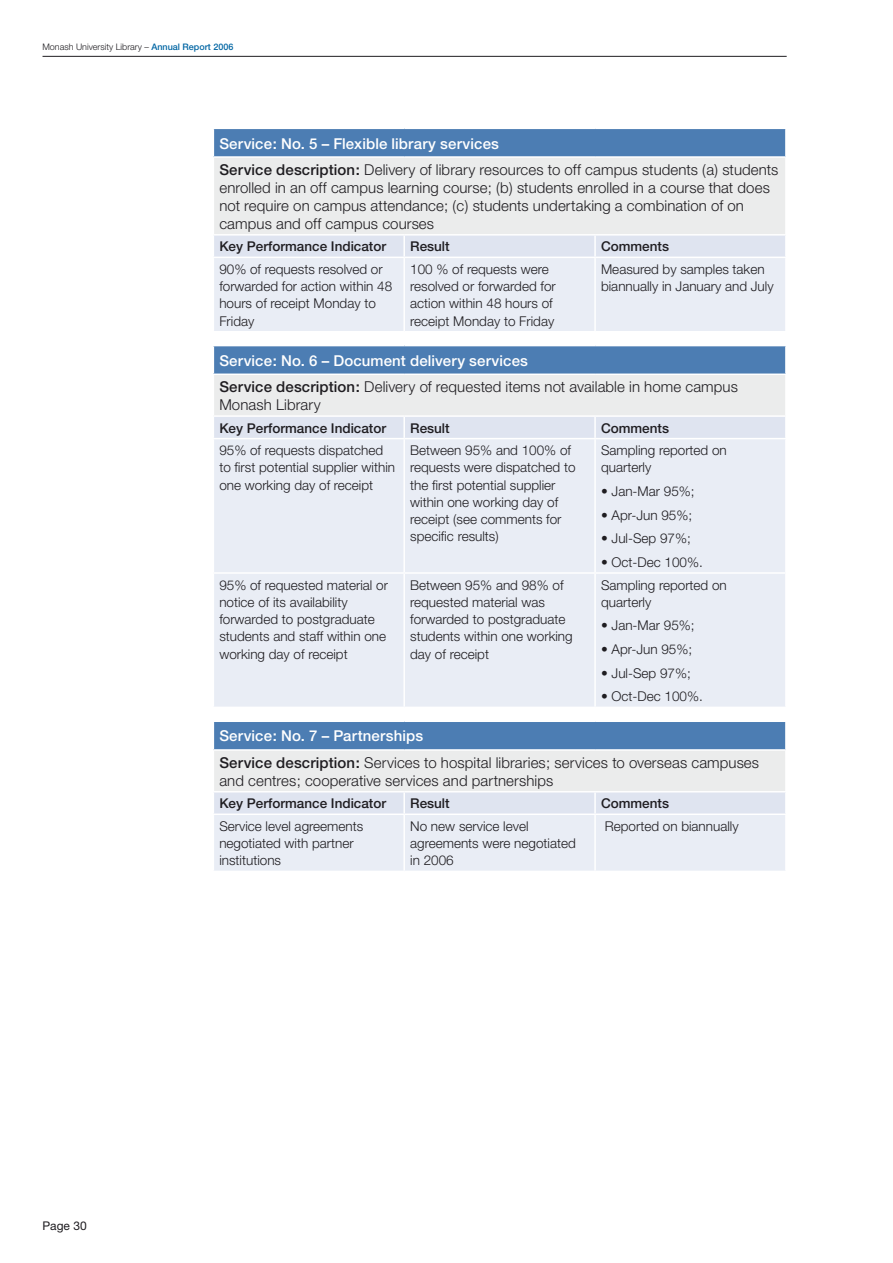
<style>
.page{position:relative;width:893px;height:1263px;background:#fff}
.page>*{position:absolute;margin:0;border:0;box-sizing:border-box;transform-origin:0 0}
.t1{font:300 15px/26.2px "Helvetica Neue";letter-spacing:.005em;color:#1f1d21}
.t2{font:300 13.5px/17.2px "Helvetica Neue";color:#1f1d21}
.t3{font:500 13.5px "Helvetica Neue";color:#1f1d21}
.t4{font:12px "Helvetica Neue";color:#1f1d21}
.t5{font:300 9px "Helvetica Neue";color:#1f1d21}
.s1{font-weight:500;color:#0065a3}
.s2{font-weight:500;color:#fff}
.s3{font-weight:500}
</style>
<div class="page">
<hr style="left:43px;top:56px;width:744px;height:1px;background:#1f1d21">
<div style="left:213px;top:128px;width:573px;height:29px;background:#4c7db3"></div>
<div style="left:213px;top:157px;width:573px;height:78px;background:#ebecec"></div>
<svg style="left:213px;top:129px;width:1px;height:27px"></svg>
<hr style="left:785px;top:129px;width:2px;height:27px;background:#fff">
<hr style="left:213px;top:156px;width:191px;height:2px;background:#fff">
<hr style="left:213px;top:158px;width:1px;height:76px;background:#fff">
<hr style="left:404px;top:156px;width:191px;height:2px;background:#fff">
<hr style="left:595px;top:156px;width:192px;height:2px;background:#fff">
<hr style="left:785px;top:158px;width:2px;height:76px;background:#fff">
<hr style="left:213px;top:234px;width:191px;height:2px;background:#fff">
<svg style="left:214px;top:235px;width:571px;height:96px;background:#e6ebf3"></svg>
<hr style="left:404px;top:234px;width:191px;height:2px;background:#fff">
<hr style="left:403px;top:236px;width:2px;height:21px;background:#fff">
<hr style="left:595px;top:234px;width:192px;height:2px;background:#fff">
<hr style="left:594px;top:236px;width:2px;height:21px;background:#fff">
<hr style="left:213px;top:257px;width:191px;height:1px;background:#fff">
<hr style="left:404px;top:257px;width:191px;height:1px;background:#fff">
<hr style="left:403px;top:258px;width:2px;height:73px;background:#fff">
<hr style="left:595px;top:257px;width:192px;height:1px;background:#fff">
<hr style="left:594px;top:258px;width:2px;height:73px;background:#fff">
<hr style="left:213px;top:128px;width:191px;height:1px;background:#fff">
<hr style="left:404px;top:128px;width:191px;height:1px;background:#fff">
<hr style="left:595px;top:128px;width:192px;height:1px;background:#fff">
<div style="left:213px;top:346px;width:573px;height:28px;background:#4c7db3"></div>
<div style="left:213px;top:374px;width:573px;height:42px;background:#ebecec"></div>
<div style="left:214px;top:439px;width:571px;height:268px;background:#e9edf5"></div>
<svg style="left:213px;top:346px;width:1px;height:27px"></svg>
<hr style="left:785px;top:346px;width:2px;height:27px;background:#fff">
<hr style="left:213px;top:373px;width:191px;height:2px;background:#fff">
<hr style="left:213px;top:375px;width:1px;height:40px;background:#fff">
<hr style="left:404px;top:373px;width:191px;height:2px;background:#fff">
<hr style="left:595px;top:373px;width:192px;height:2px;background:#fff">
<hr style="left:785px;top:375px;width:2px;height:40px;background:#fff">
<hr style="left:213px;top:415px;width:191px;height:2px;background:#fff">
<div style="left:214px;top:417px;width:571px;height:21px;background:#dfe4f0"></div>
<hr style="left:404px;top:415px;width:191px;height:2px;background:#fff">
<hr style="left:403px;top:417px;width:2px;height:21px;background:#fff">
<hr style="left:595px;top:415px;width:192px;height:2px;background:#fff">
<hr style="left:594px;top:417px;width:2px;height:21px;background:#fff">
<hr style="left:403px;top:439px;width:2px;height:133px;background:#fff">
<hr style="left:594px;top:439px;width:2px;height:133px;background:#fff">
<hr style="left:213px;top:572px;width:191px;height:2px;background:#fff">
<hr style="left:404px;top:572px;width:191px;height:2px;background:#fff">
<hr style="left:403px;top:574px;width:2px;height:133px;background:#fff">
<hr style="left:595px;top:572px;width:192px;height:2px;background:#fff">
<hr style="left:594px;top:574px;width:2px;height:133px;background:#fff">
<div style="left:213px;top:721px;width:573px;height:29px;background:#4c7db3"></div>
<div style="left:213px;top:750px;width:573px;height:42px;background:#ebecec"></div>
<svg style="left:213px;top:722px;width:1px;height:27px"></svg>
<hr style="left:785px;top:722px;width:2px;height:27px;background:#fff">
<hr style="left:213px;top:749px;width:191px;height:2px;background:#fff">
<hr style="left:213px;top:751px;width:1px;height:40px;background:#fff">
<hr style="left:404px;top:749px;width:191px;height:2px;background:#fff">
<hr style="left:595px;top:749px;width:192px;height:2px;background:#fff">
<hr style="left:785px;top:751px;width:2px;height:40px;background:#fff">
<hr style="left:213px;top:791px;width:191px;height:1px;background:#fff">
<svg style="left:214px;top:792px;width:571px;height:79px;background:#e6eaf3"></svg>
<hr style="left:404px;top:791px;width:191px;height:1px;background:#fff">
<hr style="left:403px;top:792px;width:2px;height:21px;background:#fff">
<hr style="left:595px;top:791px;width:192px;height:1px;background:#fff">
<hr style="left:594px;top:792px;width:2px;height:21px;background:#fff">
<hr style="left:213px;top:813px;width:191px;height:2px;background:#fff">
<hr style="left:404px;top:813px;width:191px;height:2px;background:#fff">
<hr style="left:403px;top:815px;width:2px;height:56px;background:#fff">
<hr style="left:595px;top:813px;width:192px;height:2px;background:#fff">
<hr style="left:594px;top:815px;width:2px;height:56px;background:#fff">
<hr style="left:213px;top:720px;width:191px;height:2px;background:#fff">
<hr style="left:404px;top:720px;width:191px;height:2px;background:#fff">
<hr style="left:595px;top:720px;width:192px;height:2px;background:#fff">
<p class="t5" style="left:42px;top:41px;width:193px">Monash University Library – <span class="s1">Annual Report 2006</span></p>
<p class="t1" style="left:219px;top:130px;width:561px"><span class="s2">Service: No. 5 – Flexible library services<br></span><span class="s3">Service description:</span> Delivery of library resources to off campus students (a) students</p>
<p class="t1" style="left:219px;top:178px;width:552px;line-height:18px">enrolled in an off campus learning course; (b) students enrolled in a course that does not require on campus attendance; (c) students undertaking a combination of on campus and off campus courses</p>
<p class="t3" style="left:219px;top:238px;width:168px">Key Performance Indicator</p>
<p class="t3" style="left:410px;top:238px;width:41px">Result</p>
<p class="t3" style="left:601px;top:238px;width:69px">Comments</p>
<p class="t2" style="left:219px;top:260px;width:174px">90% of requests resolved or forwarded for action within 48 hours of receipt Monday to<br>Friday</p>
<p class="t2" style="left:410px;top:260px;width:147px">100 % of requests were resolved or forwarded for action within 48 hours of receipt Monday to Friday</p>
<p class="t2" style="left:601px;top:260px;width:174px">Measured by samples taken biannually in January and July</p>
<p class="t1" style="left:219px;top:347px;width:520px"><span class="s2">Service: No. 6 – Document delivery services<br></span><span class="s3">Service description:</span> Delivery of requested items not available in home campus</p>
<p class="t1" style="left:219px;top:391px;width:103px">Monash Library</p>
<p class="t3" style="left:219px;top:420px;width:168px">Key Performance Indicator</p>
<p class="t3" style="left:410px;top:420px;width:41px">Result</p>
<p class="t3" style="left:601px;top:420px;width:69px">Comments</p>
<p class="t2" style="left:219px;top:441px;width:177px">95% of requests dispatched to first potential supplier within one working day of receipt</p>
<p class="t2" style="left:410px;top:441px;width:167px">Between 95% and 100% of requests were dispatched to the first potential supplier within one working day of receipt (see comments for specific results)</p>
<p class="t2" style="left:601px;top:441px;width:127px">Sampling reported on quarterly</p>
<p class="t2" style="left:601px;top:482px;width:95px">• Jan-Mar 95%;</p>
<p class="t2" style="left:601px;top:506px;width:93px">• Apr-Jun 95%;</p>
<p class="t2" style="left:601px;top:530px;width:91px">• Jul-Sep 97%;</p>
<p class="t2" style="left:601px;top:553px;width:103px">• Oct-Dec 100%.</p>
<p class="t2" style="left:219px;top:576px;width:170px">95% of requested material or notice of its availability forwarded to postgraduate students and staff within one working day of receipt</p>
<p class="t2" style="left:410px;top:576px;width:164px">Between 95% and 98% of requested material was forwarded to postgraduate students within one working day of receipt</p>
<p class="t2" style="left:601px;top:576px;width:127px">Sampling reported on quarterly</p>
<p class="t2" style="left:601px;top:617px;width:95px">• Jan-Mar 95%;</p>
<p class="t2" style="left:601px;top:640px;width:93px">• Apr-Jun 95%;</p>
<p class="t2" style="left:601px;top:664px;width:91px">• Jul-Sep 97%;</p>
<p class="t2" style="left:601px;top:688px;width:103px">• Oct-Dec 100%.</p>
<p class="t1" style="left:219px;top:723px;width:541px"><span class="s2">Service: No. 7 – Partnerships<br></span><span class="s3">Service description:</span> Services to hospital libraries; services to overseas campuses</p>
<p class="t1" style="left:219px;top:767px;width:335px">and centres; cooperative services and partnerships</p>
<p class="t3" style="left:219px;top:795px;width:168px">Key Performance Indicator</p>
<p class="t3" style="left:410px;top:795px;width:41px">Result</p>
<p class="t3" style="left:601px;top:795px;width:69px">Comments</p>
<p class="t2" style="left:219px;top:817px;width:145px">Service level agreements negotiated with partner institutions</p>
<p class="t2" style="left:410px;top:817px;width:167px">No new service level agreements were negotiated in 2006</p>
<p class="t2" style="left:605px;top:817px;width:135px">Reported on biannually</p>
<p class="t4" style="left:43px;top:1218px;width:46px">Page 30</p>
</div>
